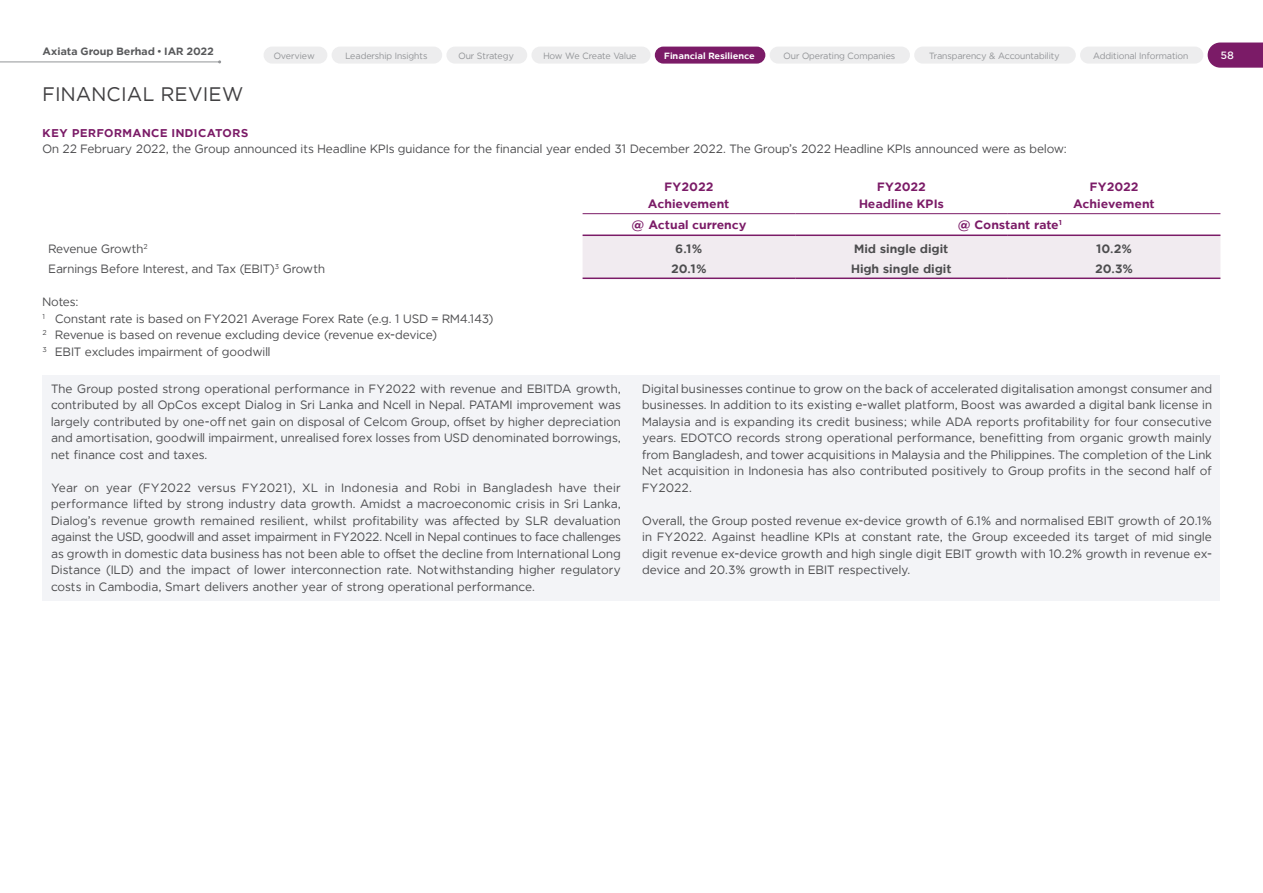
<style>
.page{position:relative;width:1263px;height:893px;background:#fff}
.page>*{position:absolute;margin:0;border:0;box-sizing:border-box;transform-origin:0 0}
.t1{font:19.5px "Axiata";letter-spacing:.04em;color:#414042}
.t2{font:12px/16.5px "Axiata";color:#4d4d4f;text-align:justify}
.t3{font:700 12px/16.5px "Axiata";color:#7b1b67;text-align:center}
.t4{font:700 12px "Axiata";color:#4d4d4f}
.t5{font:700 11.25px "Axiata";letter-spacing:.04em;color:#7b1b67}
.t6{font:700 10.5px "Axiata";letter-spacing:-.01em;color:#58595b}
.t7{font:500 10.5px "Axiata";color:#fff}
.t8{font:9px "Axiata";letter-spacing:-.005em;color:#939598}
.t9{font:700 9px "Axiata";color:#fff}
.s1{font-weight:400}
</style>
<div class="page">
<div style="left:332px;top:47px;width:110px;height:17px;background:#ededee;border-radius:9px"></div>
<div style="left:446px;top:47px;width:81px;height:17px;background:#ededee;border-radius:9px"></div>
<div style="left:531px;top:47px;width:119px;height:17px;background:#ededee;border-radius:9px"></div>
<div style="left:655px;top:47px;width:110px;height:17px;background:#7b1b67;border-radius:9px"></div>
<div style="left:770px;top:47px;width:140px;height:17px;background:#ededee;border-radius:9px"></div>
<div style="left:914px;top:47px;width:162px;height:17px;background:#ededee;border-radius:9px"></div>
<div style="left:1080px;top:47px;width:123px;height:17px;background:#ededee;border-radius:9px"></div>
<svg style="left:1207px;top:43px;width:56px;height:25px"></svg>
<div style="left:264px;top:47px;width:63px;height:17px;background:#ededee;border-radius:9px"></div>
<hr style="left:0;top:62px;width:220px;height:1px;background:#939598">
<div style="left:583px;top:236px;width:637px;height:42px;background:#f1ebf0"></div>
<hr style="left:583px;top:235px;width:212px;height:1px;background:#7b1b67">
<hr style="left:795px;top:235px;width:213px;height:1px;background:#7b1b67">
<hr style="left:1008px;top:235px;width:212px;height:1px;background:#7b1b67">
<hr style="left:583px;top:213px;width:212px;height:1px;background:#7b1b67">
<hr style="left:795px;top:213px;width:213px;height:1px;background:#7b1b67">
<hr style="left:1008px;top:213px;width:212px;height:1px;background:#7b1b67">
<hr style="left:583px;top:278px;width:212px;height:1px;background:#7b1b67">
<hr style="left:795px;top:278px;width:213px;height:1px;background:#7b1b67">
<hr style="left:1008px;top:278px;width:212px;height:1px;background:#7b1b67">
<div style="left:43px;top:375px;width:1177px;height:225px;background:#f3f4f7"></div>
<p class="t6" style="left:43px;top:45px;width:173px">Axiata Group Berhad <span class="s1">•</span> IAR 2022</p>
<p class="t8" style="left:274px;top:50px;width:43px">Overview</p>
<p class="t8" style="left:345px;top:50px;width:83px">Leadership Insights</p>
<p class="t8" style="left:458px;top:50px;width:57px">Our Strategy</p>
<p class="t8" style="left:543px;top:50px;width:95px">How We Create Value</p>
<p class="t9" style="left:664px;top:50px;width:92px">Financial Resilience</p>
<p class="t8" style="left:783px;top:50px;width:113px">Our Operating Companies</p>
<p class="t8" style="left:929px;top:50px;width:132px">Transparency &amp; Accountability</p>
<p class="t8" style="left:1093px;top:50px;width:97px">Additional Information</p>
<p class="t7" style="left:1220px;top:49px;width:15px">58</p>
<h1 class="t1" style="left:43px;top:82px;width:202px">FINANCIAL REVIEW</h1>
<p class="t5" style="left:43px;top:126px;width:207px">KEY PERFORMANCE INDICATORS</p>
<p class="t2" style="left:43px;top:140px;width:1025px">On 22 February 2022, the Group announced its Headline KPIs guidance for the financial year ended 31 December 2022. The Group’s 2022 Headline KPIs announced were as below:</p>
<p class="t3" style="left:648px;top:178px;width:83px">FY2022<br>Achievement</p>
<p class="t3" style="left:859px;top:178px;width:86px">FY2022<br>Headline KPIs</p>
<p class="t3" style="left:1073px;top:178px;width:83px">FY2022<br>Achievement</p>
<p class="t3" style="left:631px;top:216px;width:118px">@ Actual currency</p>
<p class="t3" style="left:957px;top:216px;width:107px">@ Constant rate<sup>1</sup></p>
<p class="t2" style="left:49px;top:241px;width:101px">Revenue Growth<sup>2</sup></p>
<p class="t4" style="left:675px;top:242px;width:29px">6.1%</p>
<p class="t4" style="left:854px;top:242px;width:96px">Mid single digit</p>
<p class="t4" style="left:1096px;top:242px;width:37px">10.2%</p>
<p class="t2" style="left:49px;top:260px;width:278px">Earnings Before Interest, and Tax (EBIT)<sup>3</sup> Growth</p>
<p class="t4" style="left:671px;top:262px;width:37px">20.1%</p>
<p class="t4" style="left:851px;top:262px;width:102px">High single digit</p>
<p class="t4" style="left:1095px;top:262px;width:40px">20.3%</p>
<p class="t2" style="left:43px;top:293px;width:453px;text-align:left">Notes:<br><sup>1</sup> Constant rate is based on FY2021 Average Forex Rate (e.g. 1 USD = RM4.143)<br><sup>2</sup> Revenue is based on revenue excluding device (revenue ex-device)<br><sup>3</sup> EBIT excludes impairment of goodwill</p>
<p class="t2" style="left:51px;top:380px;width:571px">The Group posted strong operational performance in FY2022 with revenue and EBITDA growth, contributed by all OpCos except Dialog in Sri Lanka and Ncell in Nepal. PATAMI improvement was largely contributed by one-off net gain on disposal of Celcom Group, offset by higher depreciation and amortisation, goodwill impairment, unrealised forex losses from USD denominated borrowings, net finance cost and taxes.</p>
<p class="t2" style="left:51px;top:479px;width:571px">Year on year (FY2022 versus FY2021), XL in Indonesia and Robi in Bangladesh have their performance lifted by strong industry data growth. Amidst a macroeconomic crisis in Sri Lanka, Dialog’s revenue growth remained resilient, whilst profitability was affected by SLR devaluation against the USD, goodwill and asset impairment in FY2022. Ncell in Nepal continues to face challenges as growth in domestic data business has not been able to offset the decline from International Long Distance (ILD) and the impact of lower interconnection rate. Notwithstanding higher regulatory costs in Cambodia, Smart delivers another year of strong operational performance.</p>
<p class="t2" style="left:642px;top:380px;width:571px">Digital businesses continue to grow on the back of accelerated digitalisation amongst consumer and businesses. In addition to its existing e-wallet platform, Boost was awarded a digital bank license in Malaysia and is expanding its credit business; while ADA reports profitability for four consecutive years. EDOTCO records strong operational performance, benefitting from organic growth mainly from Bangladesh, and tower acquisitions in Malaysia and the Philippines. The completion of the Link Net acquisition in Indonesia has also contributed positively to Group profits in the second half of FY2022.</p>
<p class="t2" style="left:642px;top:512px;width:571px">Overall, the Group posted revenue ex-device growth of 6.1% and normalised EBIT growth of 20.1% in FY2022. Against headline KPIs at constant rate, the Group exceeded its target of mid single digit revenue ex-device growth and high single digit EBIT growth with 10.2% growth in revenue ex&shy;device and 20.3% growth in EBIT respectively.</p>
</div>
